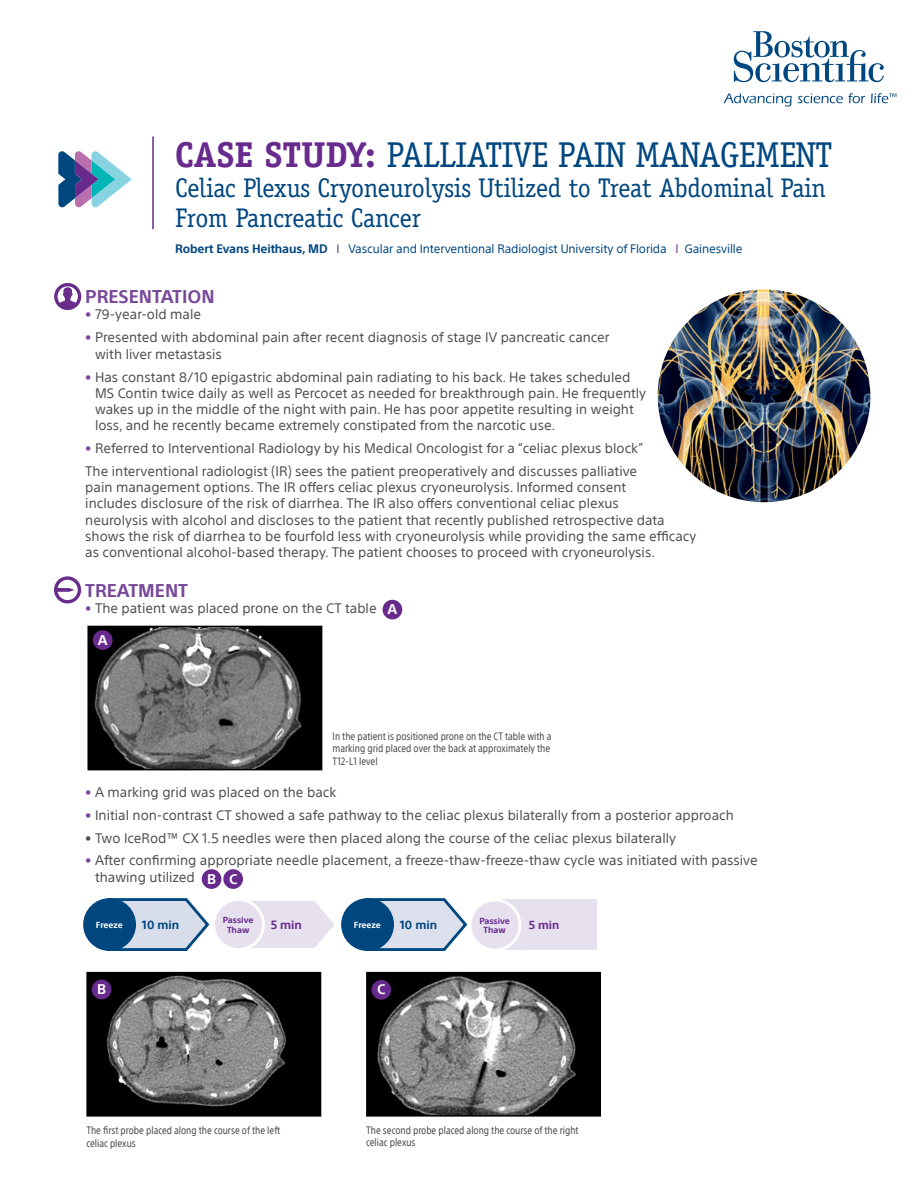
<style>
.page{position:relative;width:918px;height:1188px;background:#fff}
.page>*{position:absolute;margin:0;border:0;box-sizing:border-box;transform-origin:0 0}
.t1{font:36px "Officina Serif Std";letter-spacing:-.01em;color:#00467f}
.t2{font:27px/30px "Officina Serif Std";letter-spacing:-.01em;color:#00467f}
.t3{font:700 18px "SST";color:#784899}
.t4{font:700 13.65px "SST";color:#fff}
.t5{font:13.5px/16.2px "SST";color:#4d4d4f}
.t6{font:12px "SST";letter-spacing:-.01em;color:#00467f}
.t7{font:700 11.7px "SST";color:#00467f}
.t8{font:700 11.7px "SST";color:#682b8d}
.t9{font:700 11.4px "SST";color:#682b8d}
.t10{font:condensed 10.5px/12.6px "SST";color:#4d4d4f}
.t11{font:700 8.55px/9.4px "SST";color:#682b8d;text-align:center}
.t12{font:700 8.55px "SST";letter-spacing:-.015em;color:#fff}
.s1{font-weight:700;color:#682b8d}
.s2{font-weight:700}
.s3{color:#682b8d}
.s4{color:#784899}
</style>
<div class="page">
<svg style="left:734px;top:31px;width:150px;height:51px"></svg>
<svg style="left:724px;top:94px;width:68px;height:13px"></svg>
<svg style="left:798px;top:93px;width:67px;height:10px"></svg>
<svg style="left:871px;top:93px;width:25px;height:10px"></svg>
<svg style="left:58px;top:151px;width:74px;height:56px"></svg>
<img style="left:369px;top:975px;width:229px;height:139px">
<div style="left:366px;top:972px;width:235px;height:145px;border:2px solid #000"></div>
<hr style="left:152px;top:136px;width:2px;height:93px;background:#682b8d">
<svg style="left:54px;top:283px;width:27px;height:27px"></svg>
<svg style="left:54px;top:576px;width:27px;height:27px"></svg>
<img style="left:90px;top:629px;width:229px;height:138px">
<div style="left:87px;top:626px;width:235px;height:144px;border:2px solid #000"></div>
<div style="left:93px;top:630px;width:20px;height:20px;background:#682b8d;border-radius:50%"></div>
<div style="left:372px;top:980px;width:19px;height:20px;background:#682b8d;border-radius:50%"></div>
<img style="left:89px;top:975px;width:229px;height:139px">
<div style="left:86px;top:972px;width:235px;height:145px;border:2px solid #000"></div>
<div style="left:92px;top:980px;width:19px;height:19px;background:#682b8d;border-radius:50%"></div>
<svg style="left:115px;top:898px;width:95px;height:53px;background:#beccde"></svg>
<div style="left:85px;top:900px;width:50px;height:50px;background:#00467f;border-radius:50%"></div>
<div style="left:83px;top:898px;width:53px;height:53px;border:3px solid #00467f;border-radius:50%"></div>
<svg style="left:373px;top:898px;width:95px;height:53px;background:#c1cedf"></svg>
<div style="left:343px;top:900px;width:50px;height:50px;background:#00467f;border-radius:50%"></div>
<div style="left:341px;top:898px;width:53px;height:53px;border:3px solid #00467f;border-radius:50%"></div>
<div style="left:497px;top:900px;width:99px;height:50px;background:#e6e0ef"></div>
<svg style="left:252px;top:901px;width:82px;height:47px;background:#e9e4f1"></svg>
<div style="left:213px;top:900px;width:50px;height:50px;background:#e6e0ef;border-radius:50%"></div>
<div style="left:212px;top:898px;width:53px;height:53px;border:3px solid #fff;border-radius:50%"></div>
<div style="left:470px;top:900px;width:50px;height:50px;background:#e6e0ef;border-radius:50%"></div>
<div style="left:469px;top:899px;width:52px;height:52px;border:3px solid #fff;border-radius:50%"></div>
<div style="left:383px;top:600px;width:19px;height:19px;background:#682b8d;border-radius:50%"></div>
<div style="left:223px;top:869px;width:20px;height:20px;background:#682b8d;border-radius:50%"></div>
<div style="left:202px;top:869px;width:19px;height:20px;background:#682b8d;border-radius:50%"></div>
<img style="left:658px;top:289px;width:212px;height:213px;border-radius:106px">
<h1 class="t1" style="left:175px;top:134px;width:659px"><span class="s1">CASE STUDY:</span> PALLIATIVE PAIN MANAGEMENT</h1>
<h2 class="t2" style="left:175px;top:173px;width:652px">Celiac Plexus Cryoneurolysis Utilized to Treat Abdominal Pain<br>From Pancreatic Cancer</h2>
<p class="t6" style="left:175px;top:241px;width:569px"><span class="s2">Robert Evans Heithaus, MD</span> <span class="s3">I</span> Vascular and Interventional Radiologist University of Florida <span class="s3">I</span> Gainesville</p>
<h3 class="t3" style="left:85px;top:286px;width:131px">PRESENTATION</h3>
<p class="t5" style="left:85px;top:306px;width:117px"><span class="s4">•</span> 79-year-old male</p>
<p class="t5" style="left:95px;top:329px;width:516px;text-indent:-10px"><span class="s4">•</span> Presented with abdominal pain after recent diagnosis of stage IV pancreatic cancer with liver metastasis</p>
<p class="t5" style="left:95px;top:369px;width:553px;text-indent:-10px"><span class="s4">•</span> Has constant 8/10 epigastric abdominal pain radiating to his back. He takes scheduled MS Contin twice daily as well as Percocet as needed for breakthrough pain. He frequently wakes up in the middle of the night with pain. He has poor appetite resulting in weight loss, and he recently became extremely constipated from the narcotic use.</p>
<p class="t5" style="left:85px;top:437px;width:560px;line-height:23px"><span class="s4">•</span> Referred to Interventional Radiology by his Medical Oncologist for a “celiac plexus block”<br>The interventional radiologist (IR) sees the patient preoperatively and discusses palliative</p>
<p class="t5" style="left:85px;top:479px;width:613px">pain management options. The IR offers celiac plexus cryoneurolysis. Informed consent<br>includes disclosure of the risk of diarrhea. The IR also offers conventional celiac plexus<br>neurolysis with alcohol and discloses to the patient that recently published retrospective data shows the risk of diarrhea to be fourfold less with cryoneurolysis while providing the same efficacy as conventional alcohol-based therapy. The patient chooses to proceed with cryoneurolysis.</p>
<h3 class="t3" style="left:85px;top:580px;width:104px">TREATMENT</h3>
<p class="t5" style="left:85px;top:600px;width:293px"><span class="s4">•</span> The patient was placed prone on the CT table</p>
<p class="t4" style="left:388px;top:601px;width:11px">A</p>
<p class="t4" style="left:98px;top:632px;width:11px">A</p>
<p class="t10" style="left:333px;top:729px;width:221px">In the patient is positioned prone on the CT table with a marking grid placed over the back at approximately the<br>T12-L1 level</p>
<p class="t5" style="left:85px;top:784px;width:253px"><span class="s4">•</span> A marking grid was placed on the back</p>
<p class="t5" style="left:85px;top:807px;width:650px"><span class="s4">•</span> Initial non-contrast CT showed a safe pathway to the celiac plexus bilaterally from a posterior approach</p>
<p class="t5" style="left:85px;top:829px;width:592px">• Two IceRod™ CX 1.5 needles were then placed along the course of the celiac plexus bilaterally</p>
<p class="t5" style="left:95px;top:852px;width:664px;text-indent:-10px"><span class="s4">•</span> After confirming appropriate needle placement, a freeze-thaw-freeze-thaw cycle was initiated with passive thawing utilized</p>
<p class="t4" style="left:207px;top:871px;width:32px">B C</p>
<p class="t11" style="left:223px;top:915px;width:32px">Passive<br>Thaw</p>
<p class="t11" style="left:479px;top:916px;width:32px">Passive<br>Thaw</p>
<p class="t12" style="left:96px;top:920px;width:28px">Freeze</p>
<p class="t7" style="left:142px;top:918px;width:39px">10 min</p>
<p class="t8" style="left:271px;top:918px;width:33px">5 min</p>
<p class="t12" style="left:354px;top:920px;width:28px">Freeze</p>
<p class="t7" style="left:400px;top:918px;width:39px">10 min</p>
<p class="t9" style="left:529px;top:918px;width:32px">5 min</p>
<p class="t4" style="left:97px;top:981px;width:11px">B</p>
<p class="t10" style="left:86px;top:1124px;width:195px">The first probe placed along the course of the left celiac plexus</p>
<p class="t4" style="left:377px;top:981px;width:10px">C</p>
<p class="t10" style="left:366px;top:1124px;width:214px">The second probe placed along the course of the right celiac plexus</p>
</div>
